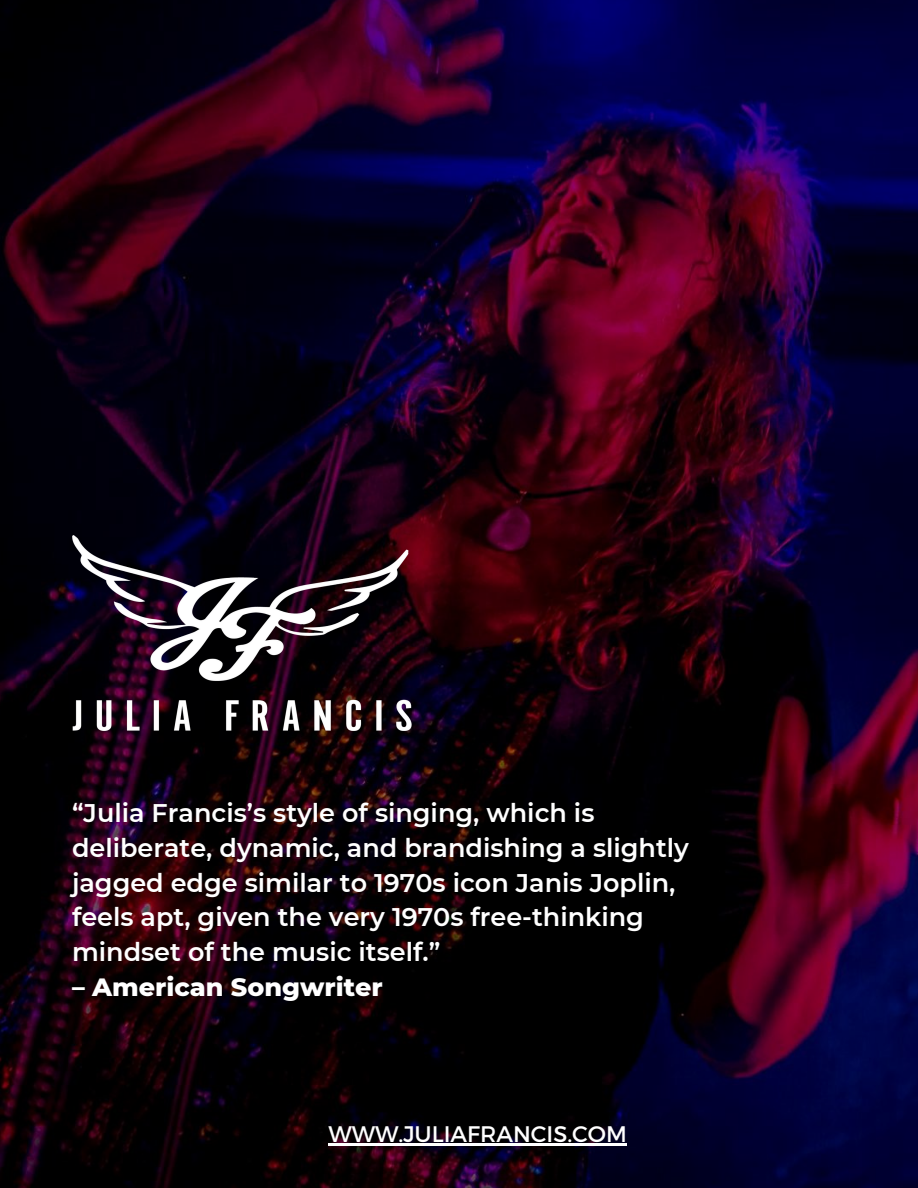
<style>
.page{position:relative;width:918px;height:1188px;background:#fff}
.page>*{position:absolute;margin:0;border:0;box-sizing:border-box;transform-origin:0 0}
.t1{font:600 25.5px/34.8px "Montserrat";color:#fff}
.t2{font:800 25.5px "Montserrat";color:#fff}
.t3{font:22.5px "Montserrat";color:#fff}
</style>
<div class="page">
<img style="left:0;top:0;width:918px;height:1188px">
<img style="left:72px;top:535px;width:351px;height:206px">
<hr style="left:329px;top:1143px;width:298px;height:3px;background:#fff">
<p class="t1" style="left:72px;top:795px;width:618px">“Julia Francis’s style of singing, which is deliberate, dynamic, and brandishing a slightly jagged edge similar to 1970s icon Janis Joplin, feels apt, given the very 1970s free-thinking mindset of the music itself.”</p>
<p class="t2" style="left:72px;top:971px;width:312px">– American Songwriter</p>
<p class="t3" style="left:329px;top:1120px;width:300px">WWW.JULIAFRANCIS.COM</p>
</div>
